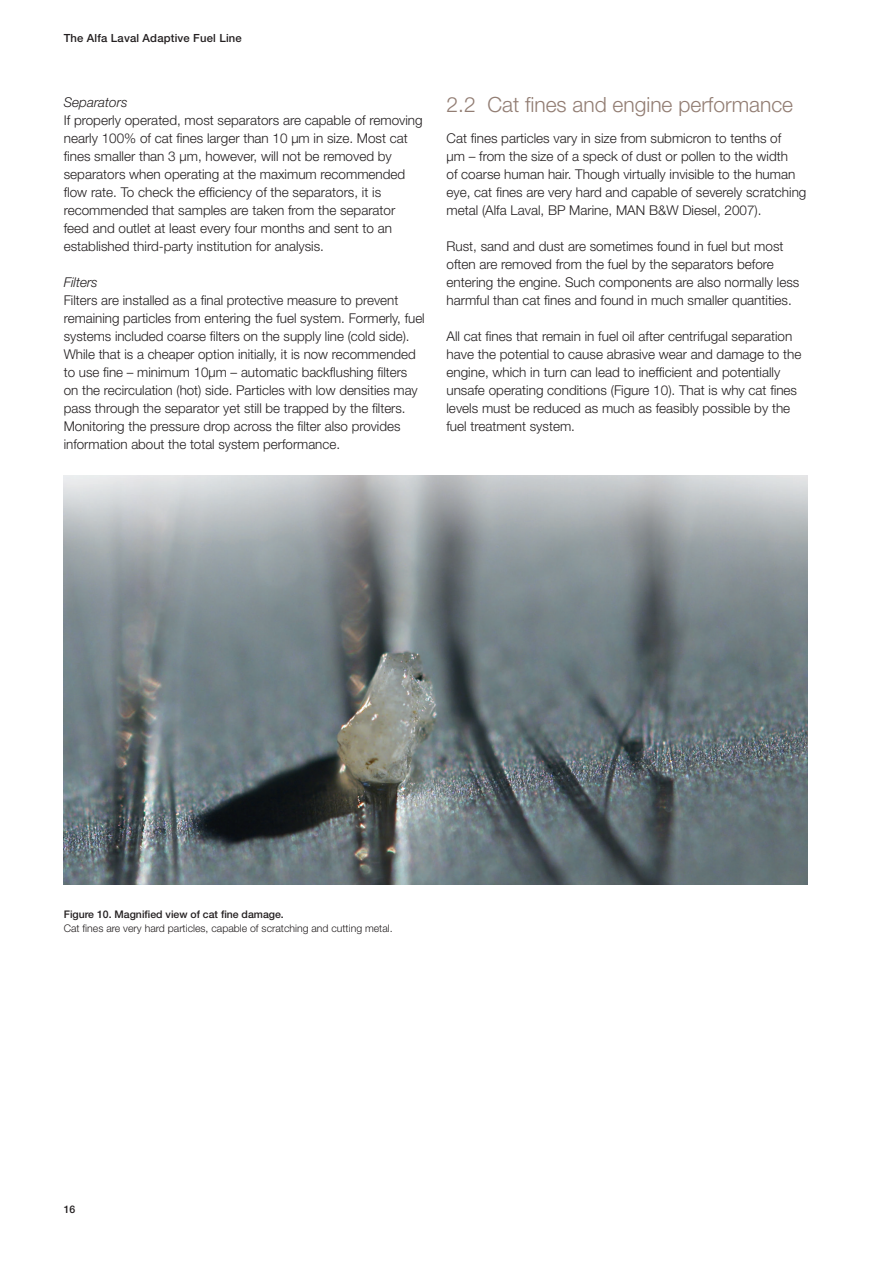
<style>
.page{position:relative;width:893px;height:1263px;background:#fff}
.page>*{position:absolute;margin:0;border:0;box-sizing:border-box;transform-origin:0 0}
.t1{font:300 21px "Helvetica Neue LT Std";color:#927d73}
.t2{font:300 13.5px/18px "Helvetica Neue LT Std";color:#231f20}
.t3{font:italic 300 13.5px "Helvetica Neue LT Std";color:#231f20}
.t4{font:500 11.25px "Helvetica Neue LT Std";letter-spacing:.015em;color:#231f20}
.t5{font:300 10.5px "Helvetica Neue LT Std";color:#231f20}
.t6{font:500 10.5px "Helvetica Neue LT Std";color:#231f20}
</style>
<div class="page">
<img style="left:64px;top:476px;width:744px;height:408px">
<p class="t4" style="left:64px;top:31px;width:179px">The Alfa Laval Adaptive Fuel Line</p>
<p class="t3" style="left:64px;top:95px;width:65px">Separators</p>
<p class="t2" style="left:64px;top:111px;width:360px">If properly operated, most separators are capable of removing nearly 100% of cat fines larger than 10 µm in size. Most cat fines smaller than 3 µm, however, will not be removed by separators when operating at the maximum recommended flow rate. To check the efficiency of the separators, it is recommended that samples are taken from the separator feed and outlet at least every four months and sent to an established third-party institution for analysis.</p>
<p class="t3" style="left:64px;top:274px;width:35px">Filters</p>
<p class="t2" style="left:64px;top:291px;width:362px">Filters are installed as a final protective measure to prevent remaining particles from entering the fuel system. Formerly, fuel systems included coarse filters on the supply line (cold side).<br>While that is a cheaper option initially, it is now recommended to use fine – minimum 10µm – automatic backflushing filters on the recirculation (hot) side. Particles with low densities may pass through the separator yet still be trapped by the filters.<br>Monitoring the pressure drop across the filter also provides information about the total system performance.</p>
<h1 class="t1" style="left:446px;top:92px;width:348px">2.2 Cat fines and engine performance</h1>
<p class="t2" style="left:446px;top:129px;width:361px">Cat fines particles vary in size from submicron to tenths of<br>µm – from the size of a speck of dust or pollen to the width<br>of coarse human hair. Though virtually invisible to the human eye, cat fines are very hard and capable of severely scratching metal (Alfa Laval, BP Marine, MAN B&amp;W Diesel, 2007).</p>
<p class="t2" style="left:446px;top:237px;width:354px">Rust, sand and dust are sometimes found in fuel but most often are removed from the fuel by the separators before entering the engine. Such components are also normally less harmful than cat fines and found in much smaller quantities.</p>
<p class="t2" style="left:446px;top:327px;width:356px">All cat fines that remain in fuel oil after centrifugal separation have the potential to cause abrasive wear and damage to the engine, which in turn can lead to inefficient and potentially unsafe operating conditions (Figure 10). That is why cat fines levels must be reduced as much as feasibly possible by the fuel treatment system.</p>
<p class="t6" style="left:64px;top:908px;width:222px">Figure 10. Magnified view of cat fine damage.</p>
<p class="t5" style="left:64px;top:922px;width:330px">Cat fines are very hard particles, capable of scratching and cutting metal.</p>
<p class="t6" style="left:64px;top:1203px;width:13px">16</p>
</div>
